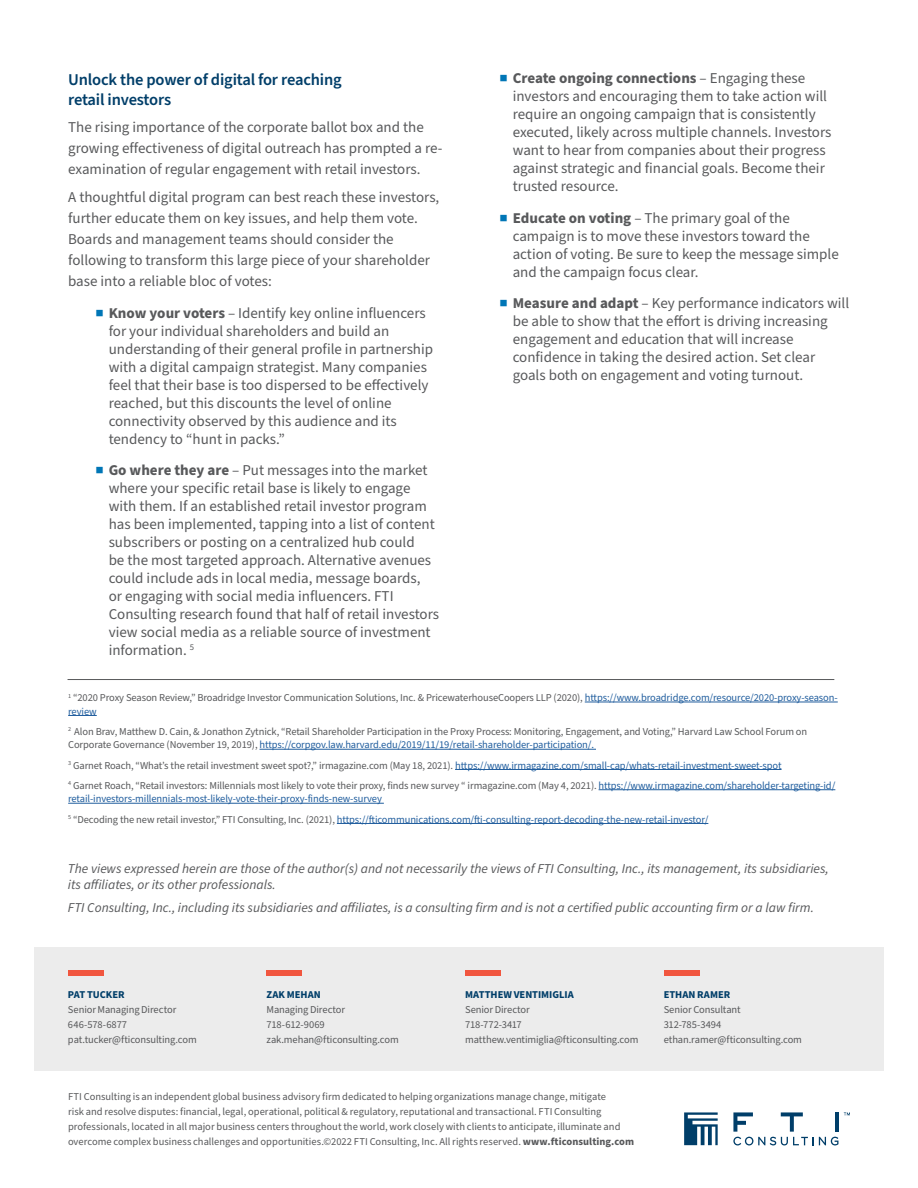
<style>
.page{position:relative;width:918px;height:1188px;background:#fff}
.page>*{position:absolute;margin:0;border:0;box-sizing:border-box;transform-origin:0 0}
.t1{font:600 16.5px/19.8px "Source Sans Pro";letter-spacing:-.01em;color:#003e69}
.t2{font:15px/18px "Source Sans Pro";color:#58595b}
.t3{font:italic 13.5px/16.2px "Source Sans Pro";color:#58595b}
.t4{font:10.5px/15px "Source Sans Pro";letter-spacing:-.01em;color:#58595b}
.t5{font:10.5px/20.2px "Source Sans Pro";letter-spacing:-.01em;color:#215e9e}
.t6{font:700 10.5px "Source Sans Pro";color:#003e69}
.s1{color:#0076b6}
.s2{font-weight:700}
.s3{color:#215e9e}
.s4{color:#58595b}
</style>
<div class="page">
<svg style="left:684px;top:1112px;width:34px;height:33px"></svg>
<svg style="left:844px;top:1112px;width:6px;height:3px"></svg>
<hr style="left:835px;top:1112px;width:4px;height:20px;background:#003e69">
<svg style="left:733px;top:1112px;width:105px;height:33px"></svg>
<div style="left:34px;top:947px;width:850px;height:124px;background:#ececec"></div>
<div style="left:664px;top:970px;width:36px;height:5px;background:#f1563f"></div>
<div style="left:465px;top:970px;width:36px;height:5px;background:#f1563f"></div>
<div style="left:267px;top:970px;width:35px;height:5px;background:#f1563f"></div>
<div style="left:68px;top:970px;width:36px;height:5px;background:#f1563f"></div>
<hr style="left:68px;top:679px;width:766px;height:1px;background:#58595b">
<hr style="left:585px;top:702px;width:253px;height:1px;background:#215e9e">
<svg style="left:68px;top:715px;width:29px;height:1px"></svg>
<hr style="left:260px;top:749px;width:336px;height:1px;background:#215e9e">
<hr style="left:455px;top:769px;width:327px;height:1px;background:#215e9e">
<hr style="left:599px;top:789px;width:236px;height:1px;background:#215e9e">
<hr style="left:68px;top:803px;width:316px;height:1px;background:#215e9e">
<hr style="left:337px;top:823px;width:371px;height:1px;background:#215e9e">
<p class="t1" style="left:68px;top:70px;width:275px">Unlock the power of digital for reaching retail investors</p>
<p class="t2" style="left:68px;top:117px;width:376px;line-height:21px">The rising importance of the corporate ballot box and the growing effectiveness of digital outreach has prompted a re&shy;examination of regular engagement with retail investors.</p>
<p class="t2" style="left:68px;top:187px;width:373px;line-height:21px">A thoughtful digital program can best reach these investors, further educate them on key issues, and help them vote.<br>Boards and management teams should consider the following to transform this large piece of your shareholder base into a reliable bloc of votes:</p>
<p class="t2" style="left:109px;top:304px;width:326px;text-indent:-13px"><span class="s1">■</span> <span class="s2">Know your voters</span> – Identify key online influencers for your individual shareholders and build an understanding of their general profile in partnership with a digital campaign strategist. Many companies feel that their base is too dispersed to be effectively reached, but this discounts the level of online connectivity observed by this audience and its tendency to “hunt in packs.”</p>
<p class="t2" style="left:109px;top:462px;width:332px;text-indent:-14px"><span class="s1">■</span> <span class="s2">Go where they are</span> – Put messages into the market where your specific retail base is likely to engage with them. If an established retail investor program has been implemented, tapping into a list of content subscribers or posting on a centralized hub could<br>be the most targeted approach. Alternative avenues could include ads in local media, message boards,<br>or engaging with social media influencers. FTI Consulting research found that half of retail investors view social media as a reliable source of investment information. <sup>5</sup></p>
<p class="t2" style="left:513px;top:70px;width:320px;text-indent:-14px"><span class="s1">■</span> <span class="s2">Create ongoing connections</span> – Engaging these investors and encouraging them to take action will require an ongoing campaign that is consistently executed, likely across multiple channels. Investors want to hear from companies about their progress against strategic and financial goals. Become their trusted resource.</p>
<p class="t2" style="left:513px;top:209px;width:328px;text-indent:-14px"><span class="s1">■</span> <span class="s2">Educate on voting</span> – The primary goal of the campaign is to move these investors toward the action of voting. Be sure to keep the message simple and the campaign focus clear.</p>
<p class="t2" style="left:513px;top:295px;width:338px;text-indent:-14px"><span class="s1">■</span> <span class="s2">Measure and adapt</span> – Key performance indicators will be able to show that the effort is driving increasing engagement and education that will increase confidence in taking the desired action. Set clear goals both on engagement and voting turnout.</p>
<p class="t4" style="left:68px;top:691px;width:771px;line-height:13.5px"><sup>1</sup> “2020 Proxy Season Review,” Broadridge Investor Communication Solutions, Inc. &amp; PricewaterhouseCoopers LLP (2020), <span class="s3">https://www.broadridge.com/resource/2020-proxy-season&shy;review</span></p>
<p class="t4" style="left:68px;top:725px;width:741px;line-height:13.5px"><sup>2</sup> Alon Brav, Matthew D. Cain, &amp; Jonathon Zytnick, “Retail Shareholder Participation in the Proxy Process: Monitoring, Engagement, and Voting,” Harvard Law School Forum on<br>Corporate Governance (November 19, 2019), <span class="s3">https://corpgov.law.harvard.edu/2019/11/19/retail-shareholder-participation/.</span></p>
<p class="t4" style="left:68px;top:755px;width:769px;line-height:20.2px"><sup>3</sup> Garnet Roach, “What’s the retail investment sweet spot?,” irmagazine.com (May 18, 2021). <span class="s3">https://www.irmagazine.com/small-cap/whats-retail-investment-sweet-spot<br></span><sup>4</sup> Garnet Roach, “Retail investors: Millennials most likely to vote their proxy, finds new survey “ irmagazine.com (May 4, 2021). <span class="s3">https://www.irmagazine.com/shareholder-targeting-id/</span></p>
<p class="t5" style="left:68px;top:789px;width:642px">retail-investors-millennials-most-likely-vote-their-proxy-finds-new-survey<br><sup>5</sup> <span class="s4">“Decoding the new retail investor,” FTI Consulting, Inc. (2021),</span> https://fticommunications.com/fti-consulting-report-decoding-the-new-retail-investor/</p>
<p class="t3" style="left:68px;top:860px;width:762px">The views expressed herein are those of the author(s) and not necessarily the views of FTI Consulting, Inc., its management, its subsidiaries, its affiliates, or its other professionals.</p>
<p class="t3" style="left:68px;top:900px;width:747px">FTI Consulting, Inc., including its subsidiaries and affiliates, is a consulting firm and is not a certified public accounting firm or a law firm.</p>
<p class="t6" style="left:68px;top:987px;width:58px">PAT TUCKER</p>
<p class="t4" style="left:68px;top:1002px;width:130px">Senior Managing Director<br>646-578-6877 pat.tucker@fticonsulting.com</p>
<p class="t6" style="left:267px;top:987px;width:56px">ZAK MEHAN</p>
<p class="t4" style="left:267px;top:1002px;width:134px">Managing Director<br>718-612-9069 zak.mehan@fticonsulting.com</p>
<p class="t6" style="left:465px;top:987px;width:110px">MATTHEW VENTIMIGLIA</p>
<p class="t4" style="left:465px;top:1002px;width:175px">Senior Director<br>718-772-3417 matthew.ventimiglia@fticonsulting.com</p>
<p class="t4" style="left:68px;top:1090px;width:568px">FTI Consulting is an independent global business advisory firm dedicated to helping organizations manage change, mitigate<br>risk and resolve disputes: financial, legal, operational, political &amp; regulatory, reputational and transactional. FTI Consulting professionals, located in all major business centers throughout the world, work closely with clients to anticipate, illuminate and overcome complex business challenges and opportunities.©2022 FTI Consulting, Inc. All rights reserved. <span class="s2">www.fticonsulting.com</span></p>
<p class="t6" style="left:664px;top:987px;width:68px">ETHAN RAMER</p>
<p class="t4" style="left:664px;top:1002px;width:140px">Senior Consultant<br>312-785-3494 ethan.ramer@fticonsulting.com</p>
</div>
